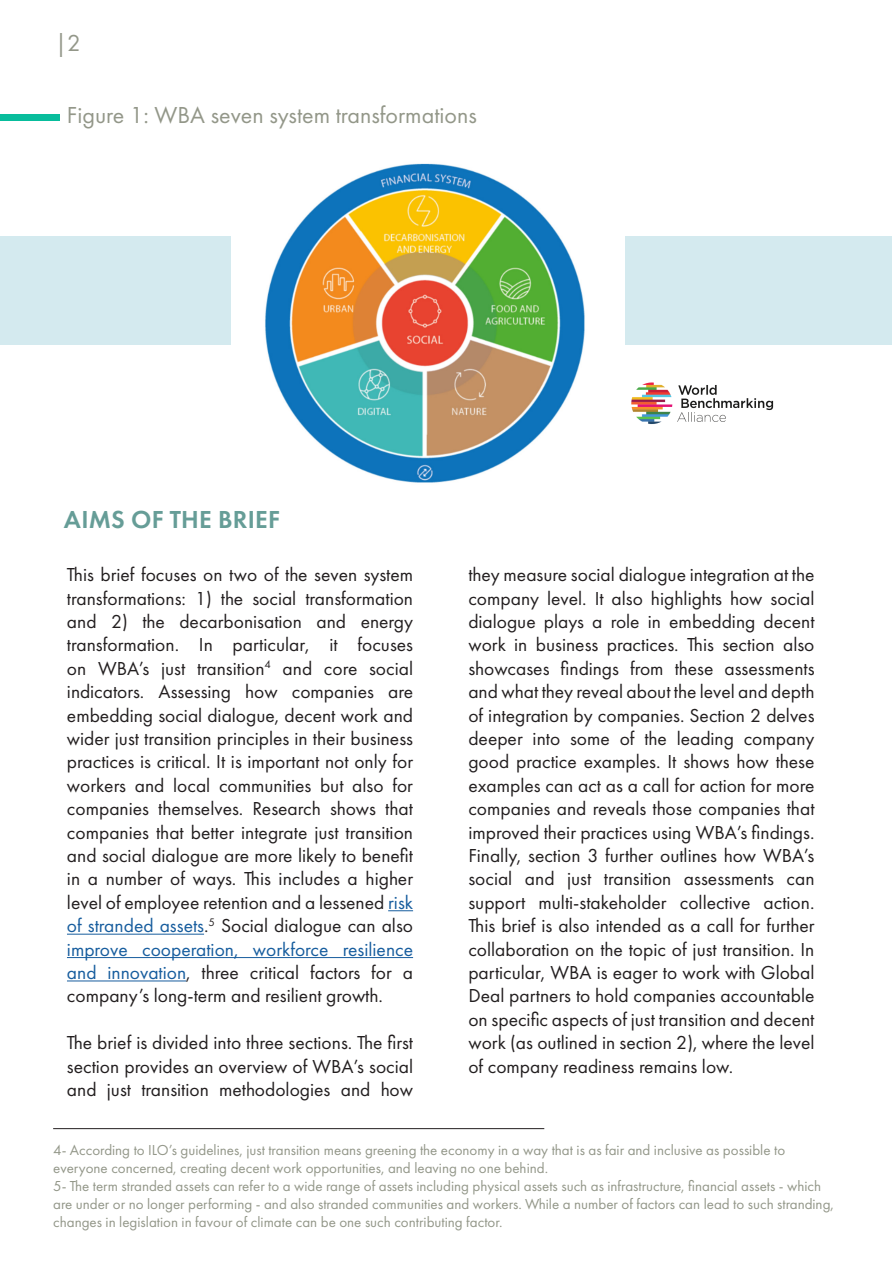
<style>
.page{position:relative;width:893px;height:1263px;background:#fff}
.page>*{position:absolute;margin:0;border:0;box-sizing:border-box;transform-origin:0 0}
.t1{font:600 25.5px "Futura PT";letter-spacing:.01em;color:#669d97}
.t2{font:24px "Futura PT";color:#939789}
.Paragraph{font:19.5px/23.4px "Futura PT";color:#231f20;text-align:justify}
.t3{font:15px/18px "Futura PT";color:#939789}
.s1{color:#175d9e}
</style>
<div class="page">
<div style="left:1px;top:237px;width:891px;height:108px;background:#d4eaef"></div>
<img style="left:232px;top:163px;width:393px;height:320px">
<svg style="left:388px;top:910px;width:25px;height:1px"></svg>
<hr style="left:67px;top:934px;width:137px;height:1px;background:#175d9e">
<hr style="left:67px;top:957px;width:346px;height:1px;background:#175d9e">
<hr style="left:67px;top:980px;width:119px;height:1px;background:#175d9e">
<hr style="left:53px;top:1128px;width:491px;height:1px;background:#231f20">
<div style="left:1px;top:114px;width:59px;height:7px;background:#08bd9c"></div>
<img style="left:631px;top:382px;width:143px;height:42px">
<p class="t2" style="left:55px;top:28px;width:27px">|2</p>
<p class="t2" style="left:67px;top:101px;width:411px">Figure 1: WBA seven system transformations</p>
<p class="t1" style="left:64px;top:503px;width:218px">AIMS OF THE BRIEF</p>
<p class="Paragraph" style="left:67px;top:563px;width:348px">This brief focuses on two of the seven system transformations: 1) the social transformation and 2) the decarbonisation and energy transformation. In particular, it focuses on WBA’s just transition<sup>4</sup> and core social indicators. Assessing how companies are embedding social dialogue, decent work and wider just transition principles in their business practices is critical. It is important not only for workers and local communities but also for companies themselves. Research shows that companies that better integrate just transition and social dialogue are more likely to benefit in a number of ways. This includes a higher level of employee retention and a lessened <span class="s1">risk of stranded assets</span>.<sup>5</sup> Social dialogue can also <span class="s1">improve cooperation, workforce resilience and innovation</span>, three critical factors for a company’s long-term and resilient growth.</p>
<p class="Paragraph" style="left:67px;top:1031px;width:348px">The brief is divided into three sections. The first section provides an overview of WBA’s social and just transition methodologies and how</p>
<p class="Paragraph" style="left:468px;top:563px;width:348px">they measure social dialogue integration at the company level. It also highlights how social dialogue plays a role in embedding decent work in business practices. This section also showcases findings from these assessments and what they reveal about the level and depth of integration by companies. Section 2 delves deeper into some of the leading company good practice examples. It shows how these examples can act as a call for action for more companies and reveals those companies that improved their practices using WBA’s findings.<br>Finally, section 3 further outlines how WBA’s social and just transition assessments can support multi-stakeholder collective action.<br>This brief is also intended as a call for further collaboration on the topic of just transition. In particular, WBA is eager to work with Global Deal partners to hold companies accountable on specific aspects of just transition and decent work (as outlined in section 2), where the level of company readiness remains low.</p>
<p class="t3" style="left:53px;top:1141px;width:733px">4- According to ILO’s guidelines, just transition means greening the economy in a way that is as fair and inclusive as possible to everyone concerned, creating decent work opportunities, and leaving no one behind.</p>
<p class="t3" style="left:53px;top:1177px;width:782px">5- The term stranded assets can refer to a wide range of assets including physical assets such as infrastructure, financial assets - which are under or no longer performing - and also stranded communities and workers. While a number of factors can lead to such stranding, changes in legislation in favour of climate can be one such contributing factor.</p>
</div>
